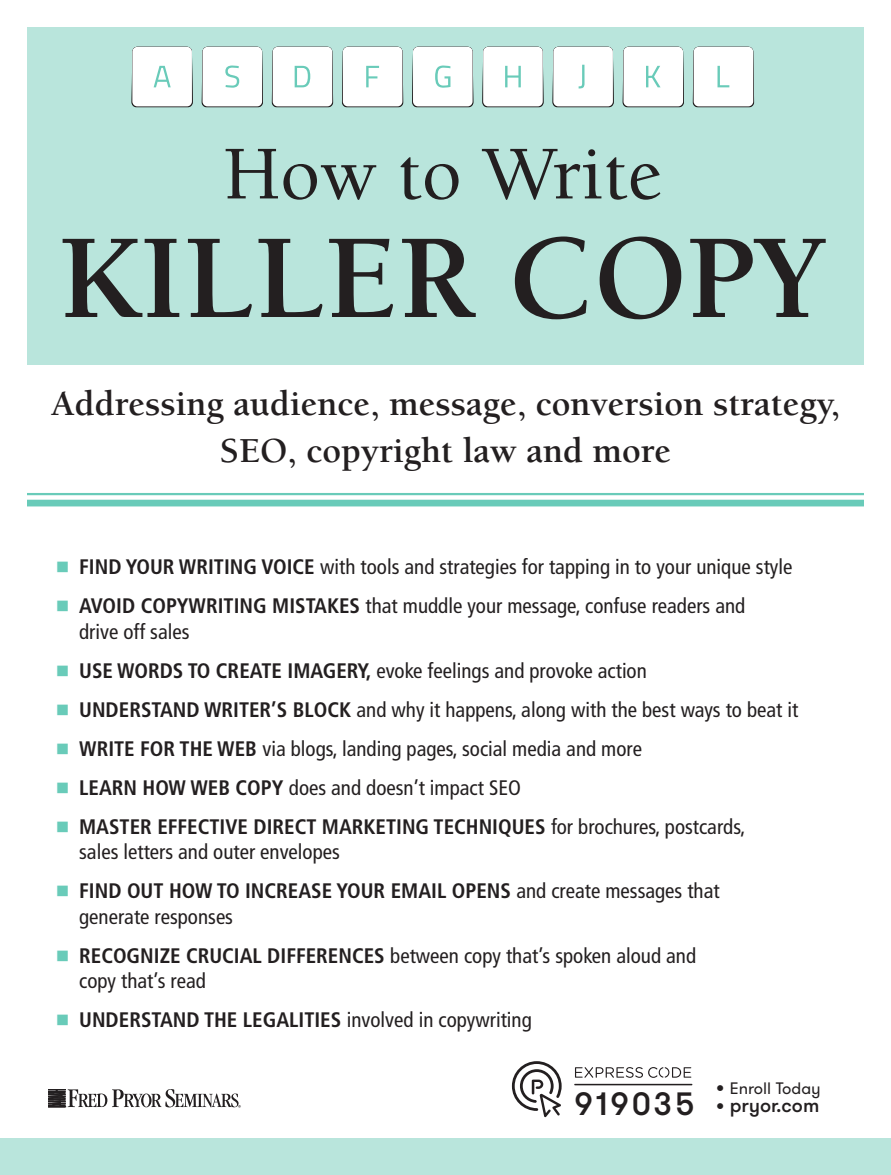
<style>
.page{position:relative;width:891px;height:1175px;background:#fff}
.page>*{position:absolute;margin:0;border:0;box-sizing:border-box;transform-origin:0 0}
.t1{font:700 123px "Berkeley Std";color:#231f20}
.t2{font:500 78px "Berkeley Std";color:#231f20}
.t3{font:700 36px/46.5px "Berkeley Std";color:#231f20;text-align:center}
.A_States_Reg{font:500 32.25px "GT Walsheim Pro";letter-spacing:.095em;color:#231f20}
.t4{font:condensed 21px/25.5px "Frutiger LT Std";color:#231f20}
.t5{font:700 condensed 21px "Frutiger LT Std";color:#231f20}
.t6{font:500 19.5px "GT Walsheim Pro";color:#231f20}
.t7{font:16.65px "GT Walsheim Pro";color:#231f20}
.t8{font:7.05px "Myriad Pro";color:#231f20}
.s1{font-family:"Universal Std Newswith Comm Pi";font-stretch:normal;color:#69cbb9}
.s2{font-weight:700}
.s3{font-family:"Universal Std Newswith Comm Pi";font-weight:400;font-stretch:normal;color:#69cbb9}
.s4{font-weight:400}
.s5{font-family:"Helvetica Neue LT Std";font-weight:700;font-stretch:condensed}
.s6{font-family:"Helvetica Neue LT Std";font-weight:700;font-stretch:condensed;font-size:16.65px}
</style>
<div class="page">
<div style="left:27px;top:27px;width:837px;height:338px;background:#b9e5dc"></div>
<div style="left:0;top:1138px;width:891px;height:36px;background:#b9e5dc"></div>
<svg style="left:48px;top:1089px;width:191px;height:18px"></svg>
<svg style="left:512px;top:1061px;width:50px;height:56px"></svg>
<svg style="left:575px;top:1067px;width:116px;height:10px"></svg>
<hr style="left:574px;top:1083px;width:118px;height:2px;background:#231f20">
<hr style="left:27px;top:493px;width:837px;height:2px;background:#69cbb9">
<div style="left:27px;top:500px;width:837px;height:6px;background:#69cbb9"></div>
<svg style="left:131px;top:47px;width:62px;height:60px;background:#f1f6f5"></svg>
<svg style="left:202px;top:47px;width:61px;height:60px;background:#f3f6f5"></svg>
<svg style="left:623px;top:47px;width:61px;height:60px;background:#f3f6f5"></svg>
<svg style="left:552px;top:47px;width:62px;height:60px;background:#f4f6f6"></svg>
<svg style="left:693px;top:47px;width:61px;height:60px;background:#f4f6f6"></svg>
<svg style="left:272px;top:47px;width:61px;height:60px;background:#f1f5f5"></svg>
<svg style="left:342px;top:47px;width:61px;height:60px;background:#f3f6f6"></svg>
<svg style="left:482px;top:47px;width:62px;height:60px;background:#f1f6f5"></svg>
<svg style="left:412px;top:47px;width:61px;height:60px;background:#f2f6f6"></svg>
<p class="t2" style="left:224px;top:132px;width:440px">How to Write</p>
<p class="t1" style="left:58px;top:213px;width:770px">KILLER COPY</p>
<p class="t3" style="left:51px;top:381px;width:791px">Addressing audience, message, conversion strategy,<br>SEO, copyright law and more</p>
<p class="t4" style="left:57px;top:554px;width:737px"><span class="s1">◾</span> <span class="s2">FIND YOUR WRITING VOICE</span> with tools and strategies for tapping in to your unique style</p>
<p class="t4" style="left:79px;top:593px;width:668px;text-indent:-22px"><span class="s1">◾</span> <span class="s2">AVOID COPYWRITING MISTAKES</span> that muddle your message, confuse readers and drive off sales</p>
<p class="t4" style="left:57px;top:657px;width:592px"><span class="s1">◾</span> <span class="s2">USE WORDS TO CREATE IMAGERY,</span> evoke feelings and provoke action</p>
<p class="t4" style="left:57px;top:696px;width:743px"><span class="s1">◾</span> <span class="s2">UNDERSTAND WRITER’S BLOCK</span> and why it happens, along with the best ways to beat it</p>
<p class="t4" style="left:57px;top:735px;width:587px"><span class="s1">◾</span> <span class="s2">WRITE FOR THE WEB</span> via blogs, landing pages, social media and more</p>
<p class="t4" style="left:57px;top:774px;width:466px"><span class="s1">◾</span> <span class="s2">LEARN HOW WEB COPY</span> does and doesn’t impact SEO</p>
<p class="t4" style="left:79px;top:813px;width:668px;text-indent:-22px"><span class="s1">◾</span> <span class="s2">MASTER EFFECTIVE DIRECT MARKETING TECHNIQUES</span> for brochures, postcards, sales letters and outer envelopes</p>
<p class="t4" style="left:79px;top:878px;width:642px;text-indent:-22px"><span class="s1">◾</span> <span class="s2">FIND OUT HOW TO INCREASE YOUR EMAIL OPENS</span> and create messages that generate responses</p>
<p class="t4" style="left:79px;top:942px;width:618px;text-indent:-22px"><span class="s1">◾</span> <span class="s2">RECOGNIZE CRUCIAL DIFFERENCES</span> between copy that’s spoken aloud and copy that’s read</p>
<p class="t5" style="left:57px;top:1007px;width:477px"><span class="s3">◾</span> UNDERSTAND THE LEGALITIES <span class="s4">involved in copywriting</span></p>
<p class="t8" style="left:238px;top:1103px;width:4px">®</p>
<p class="A_States_Reg" style="left:574px;top:1083px;width:122px">919035</p>
<p class="t7" style="left:716px;top:1078px;width:106px"><span class="s5">•</span> Enroll Today</p>
<p class="t6" style="left:716px;top:1093px;width:105px"><span class="s6">•</span> pryor.com</p>
</div>
